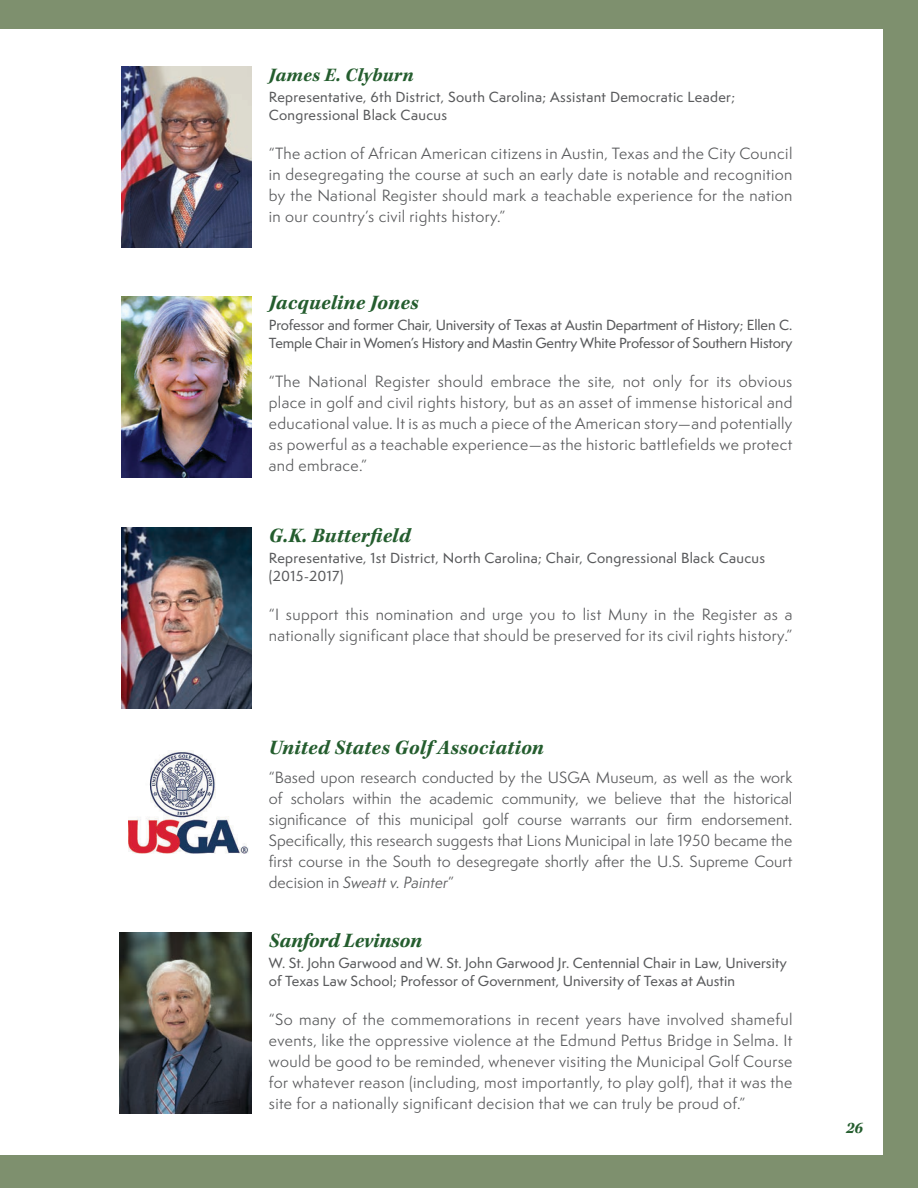
<style>
.page{position:relative;width:918px;height:1188px;background:#7e906e}
.page>*{position:absolute;margin:0;border:0;box-sizing:border-box;transform-origin:0 0}
.t1{font:italic 700 21px "Kepler Std";letter-spacing:.005em;color:#245d2e}
.t2{font:italic 700 19.5px "Kepler Std";letter-spacing:.01em;color:#245d2e}
.t3{font:italic 700 16.5px "Kepler Std";color:#245d2e}
.t4{font:15px/21px "Semplicita Pro";letter-spacing:.025em;color:#58595b;text-align:justify}
.t5{font:500 13.5px/18px "Semplicita Pro";letter-spacing:.01em;color:#58595b}
.t6{font:500 13.5px/18px "Semplicita Pro";letter-spacing:-.01em;color:#58595b}
.s1{font-style:italic}
</style>
<div class="page">
<div style="left:0;top:30px;width:883px;height:1125px;background:#fff"></div>
<img style="left:129px;top:751px;width:119px;height:102px">
<img style="left:121px;top:527px;width:131px;height:181px">
<img style="left:121px;top:297px;width:131px;height:181px">
<img style="left:120px;top:932px;width:132px;height:181px">
<img style="left:121px;top:66px;width:131px;height:181px">
<p class="t2" style="left:269px;top:64px;width:146px">James E. Clyburn</p>
<p class="t5" style="left:269px;top:88px;width:468px">Representative, 6th District, South Carolina; Assistant Democratic Leader;<br>Congressional Black Caucus</p>
<p class="t4" style="left:269px;top:143px;width:525px">“The action of African American citizens in Austin, Texas and the City Council in desegregating the course at such an early date is notable and recognition by the National Register should mark a teachable experience for the nation in our country’s civil rights history.”</p>
<p class="t1" style="left:269px;top:290px;width:151px">Jacqueline Jones</p>
<p class="t6" style="left:269px;top:316px;width:525px">Professor and former Chair, University of Texas at Austin Department of History; Ellen C.<br>Temple Chair in Women’s History and Mastin Gentry White Professor of Southern History</p>
<p class="t4" style="left:269px;top:370px;width:525px">“The National Register should embrace the site, not only for its obvious place in golf and civil rights history, but as an asset of immense historical and educational value. It is as much a piece of the American story—and potentially as powerful as a teachable experience—as the historic battlefields we protect and embrace.”</p>
<p class="t1" style="left:269px;top:524px;width:143px">G.K. Butterfield</p>
<p class="t5" style="left:269px;top:549px;width:498px">Representative, 1st District, North Carolina; Chair, Congressional Black Caucus (2015-2017)</p>
<p class="t4" style="left:269px;top:604px;width:525px">“I support this nomination and urge you to list Muny in the Register as a nationally significant place that should be preserved for its civil rights history.”</p>
<p class="t1" style="left:269px;top:736px;width:276px">United States Golf Association</p>
<p class="t4" style="left:269px;top:766px;width:525px">“Based upon research conducted by the USGA Museum, as well as the work of scholars within the academic community, we believe that the historical significance of this municipal golf course warrants our firm endorsement.<br>Specifically, this research suggests that Lions Municipal in late 1950 became the first course in the South to desegregate shortly after the U.S. Supreme Court decision in <span class="s1">Sweatt v. Painter</span>”</p>
<p class="t1" style="left:269px;top:928px;width:155px">Sanford Levinson</p>
<p class="t5" style="left:269px;top:954px;width:519px">W. St. John Garwood and W. St. John Garwood Jr. Centennial Chair in Law, University of Texas Law School; Professor of Government, University of Texas at Austin</p>
<p class="t4" style="left:269px;top:1009px;width:525px">“So many of the commemorations in recent years have involved shameful events, like the oppressive violence at the Edmund Pettus Bridge in Selma. It would be good to be reminded, whenever visiting the Municipal Golf Course for whatever reason (including, most importantly, to play golf), that it was the site for a nationally significant decision that we can truly be proud of.”</p>
<p class="t3" style="left:846px;top:1119px;width:18px">26</p>
</div>
